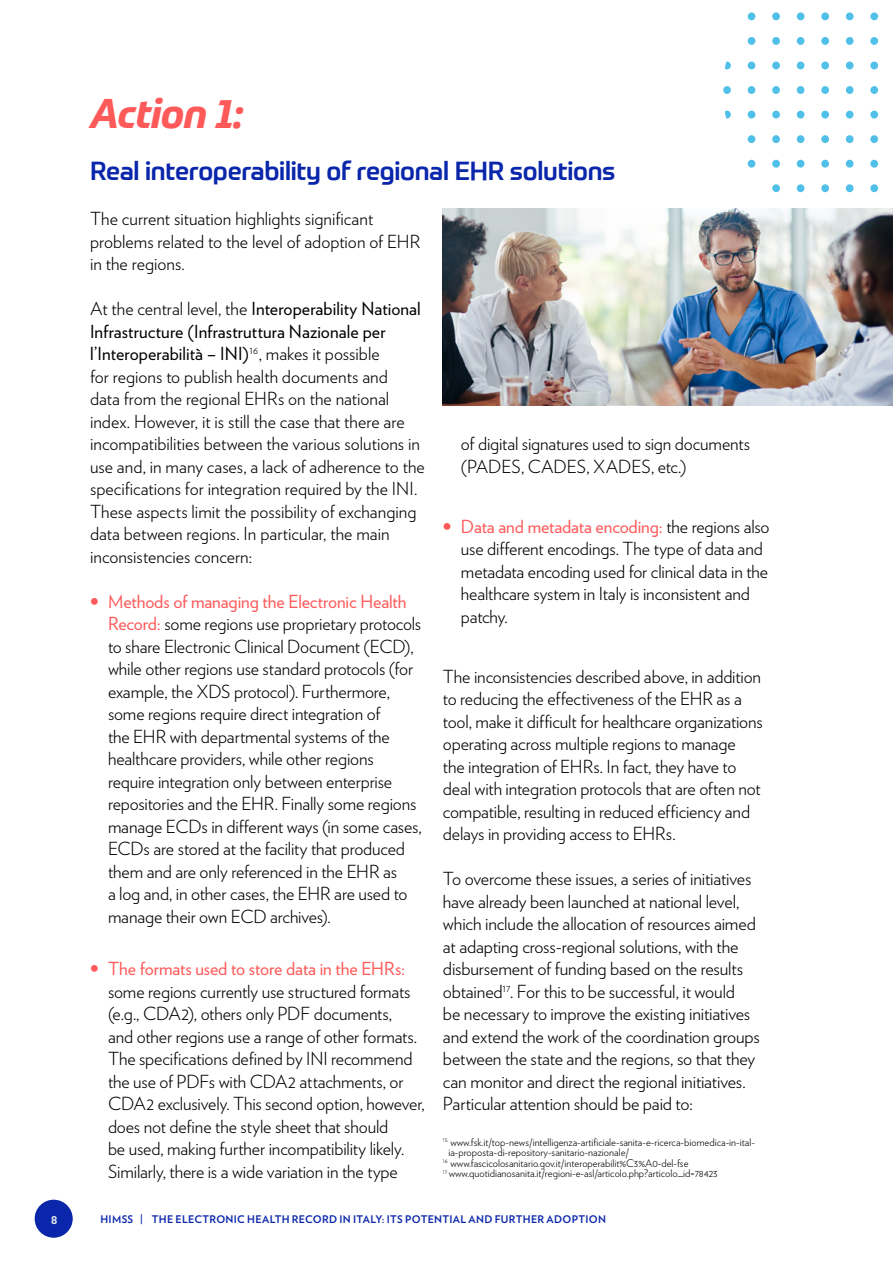
<style>
.page{position:relative;width:893px;height:1263px;background:#fff}
.page>*{position:absolute;margin:0;border:0;box-sizing:border-box;transform-origin:0 0}
.t1{font:italic 700 40.5px "Prometo";letter-spacing:-.015em;color:#ff5a5a}
.t2{font:500 25.5px "Prometo";letter-spacing:-.01em;color:#0a26aa}
.t3{font:300 18px/22.5px "Verlag";letter-spacing:-.01em;color:#000}
.t4{font:700 13.5px "Verlag";color:#eceeef}
.t5{font:300 10.5px "Verlag";color:#000}
.t6{font:700 10.5px "Verlag";letter-spacing:.03em;color:#0a26aa}
.s1{font-weight:400}
.s2{font-weight:900;color:#ff5a5a}
.s3{font-weight:400;color:#ff5a5a}
</style>
<div class="page">
<svg style="left:723px;top:62px;width:8px;height:7px"></svg>
<div style="left:748px;top:62px;width:7px;height:7px;background:#50c0e8;border-radius:50%"></div>
<div style="left:772px;top:62px;width:8px;height:7px;background:#50c0e8;border-radius:50%"></div>
<div style="left:797px;top:62px;width:7px;height:7px;background:#50c0e8;border-radius:50%"></div>
<div style="left:821px;top:62px;width:8px;height:7px;background:#50c0e8;border-radius:50%"></div>
<div style="left:846px;top:62px;width:7px;height:7px;background:#50c0e8;border-radius:50%"></div>
<div style="left:723px;top:86px;width:8px;height:8px;background:#50c0e8;border-radius:50%"></div>
<div style="left:748px;top:86px;width:7px;height:8px;background:#50c0e8;border-radius:50%"></div>
<div style="left:772px;top:86px;width:8px;height:8px;background:#50c0e8;border-radius:50%"></div>
<div style="left:797px;top:86px;width:7px;height:8px;background:#50c0e8;border-radius:50%"></div>
<div style="left:821px;top:86px;width:8px;height:8px;background:#50c0e8;border-radius:50%"></div>
<div style="left:846px;top:86px;width:7px;height:8px;background:#50c0e8;border-radius:50%"></div>
<svg style="left:723px;top:111px;width:8px;height:8px"></svg>
<div style="left:748px;top:111px;width:7px;height:8px;background:#50c0e8;border-radius:50%"></div>
<div style="left:772px;top:111px;width:8px;height:8px;background:#50c0e8;border-radius:50%"></div>
<div style="left:797px;top:111px;width:7px;height:8px;background:#50c0e8;border-radius:50%"></div>
<div style="left:821px;top:111px;width:8px;height:8px;background:#50c0e8;border-radius:50%"></div>
<div style="left:846px;top:111px;width:7px;height:8px;background:#50c0e8;border-radius:50%"></div>
<div style="left:748px;top:135px;width:7px;height:8px;background:#50c0e8;border-radius:50%"></div>
<div style="left:772px;top:135px;width:8px;height:8px;background:#50c0e8;border-radius:50%"></div>
<div style="left:797px;top:135px;width:7px;height:8px;background:#50c0e8;border-radius:50%"></div>
<div style="left:821px;top:135px;width:8px;height:8px;background:#50c0e8;border-radius:50%"></div>
<div style="left:846px;top:135px;width:7px;height:8px;background:#50c0e8;border-radius:50%"></div>
<div style="left:748px;top:12px;width:7px;height:8px;background:#50c0e8;border-radius:50%"></div>
<div style="left:772px;top:12px;width:8px;height:8px;background:#50c0e8;border-radius:50%"></div>
<div style="left:797px;top:12px;width:7px;height:8px;background:#50c0e8;border-radius:50%"></div>
<div style="left:821px;top:12px;width:8px;height:8px;background:#50c0e8;border-radius:50%"></div>
<div style="left:846px;top:12px;width:7px;height:8px;background:#50c0e8;border-radius:50%"></div>
<div style="left:748px;top:37px;width:7px;height:8px;background:#50c0e8;border-radius:50%"></div>
<div style="left:772px;top:37px;width:8px;height:8px;background:#50c0e8;border-radius:50%"></div>
<div style="left:797px;top:37px;width:7px;height:8px;background:#50c0e8;border-radius:50%"></div>
<div style="left:821px;top:37px;width:8px;height:8px;background:#50c0e8;border-radius:50%"></div>
<div style="left:846px;top:37px;width:7px;height:8px;background:#50c0e8;border-radius:50%"></div>
<div style="left:870px;top:62px;width:8px;height:7px;background:#50c0e8;border-radius:50%"></div>
<div style="left:870px;top:86px;width:8px;height:8px;background:#50c0e8;border-radius:50%"></div>
<div style="left:870px;top:111px;width:8px;height:8px;background:#50c0e8;border-radius:50%"></div>
<div style="left:870px;top:135px;width:8px;height:8px;background:#50c0e8;border-radius:50%"></div>
<div style="left:748px;top:160px;width:7px;height:8px;background:#50c0e8;border-radius:50%"></div>
<div style="left:772px;top:160px;width:8px;height:8px;background:#50c0e8;border-radius:50%"></div>
<div style="left:797px;top:160px;width:7px;height:8px;background:#50c0e8;border-radius:50%"></div>
<div style="left:821px;top:160px;width:8px;height:8px;background:#50c0e8;border-radius:50%"></div>
<div style="left:846px;top:160px;width:7px;height:8px;background:#50c0e8;border-radius:50%"></div>
<div style="left:772px;top:184px;width:8px;height:8px;background:#50c0e8;border-radius:50%"></div>
<div style="left:797px;top:184px;width:7px;height:8px;background:#50c0e8;border-radius:50%"></div>
<div style="left:821px;top:184px;width:8px;height:8px;background:#50c0e8;border-radius:50%"></div>
<div style="left:846px;top:184px;width:7px;height:8px;background:#50c0e8;border-radius:50%"></div>
<div style="left:870px;top:160px;width:8px;height:8px;background:#50c0e8;border-radius:50%"></div>
<div style="left:870px;top:184px;width:8px;height:8px;background:#50c0e8;border-radius:50%"></div>
<div style="left:870px;top:12px;width:8px;height:8px;background:#50c0e8;border-radius:50%"></div>
<div style="left:870px;top:37px;width:8px;height:8px;background:#50c0e8;border-radius:50%"></div>
<div style="left:34px;top:1199px;width:39px;height:39px;background:#0a26aa;border-radius:50%"></div>
<div style="left:33px;top:1198px;width:41px;height:41px;border:2px solid #fff;border-radius:50%"></div>
<img style="left:443px;top:208px;width:450px;height:197px">
<h1 class="t1" style="left:90px;top:88px;width:154px">Action 1:</h1>
<h2 class="t2" style="left:90px;top:155px;width:527px">Real interoperability of regional EHR solutions</h2>
<p class="t3" style="left:90px;top:206px;width:332px">The current situation highlights significant problems related to the level of adoption of EHR in the regions.</p>
<p class="t3" style="left:90px;top:296px;width:336px">At the central level, the <span class="s1">Interoperability National Infrastructure (Infrastruttura Nazionale per l’Interoperabilità – INI)</span><sup>16</sup>, makes it possible<br>for regions to publish health documents and<br>data from the regional EHRs on the national index. However, it is still the case that there are incompatibilities between the various solutions in use and, in many cases, a lack of adherence to the specifications for integration required by the INI.<br>These aspects limit the possibility of exchanging data between regions. In particular, the main inconsistencies concern:</p>
<p class="t3" style="left:108px;top:589px;width:315px;text-indent:-18px"><span class="s2">•</span> <span class="s3">Methods of managing the Electronic Health Record:</span> some regions use proprietary protocols to share Electronic Clinical Document (ECD), while other regions use standard protocols (for example, the XDS protocol). Furthermore, some regions require direct integration of<br>the EHR with departmental systems of the healthcare providers, while other regions require integration only between enterprise repositories and the EHR. Finally some regions manage ECDs in different ways (in some cases, ECDs are stored at the facility that produced them and are only referenced in the EHR as<br>a log and, in other cases, the EHR are used to manage their own ECD archives).</p>
<p class="t3" style="left:108px;top:956px;width:318px;text-indent:-18px"><span class="s2">•</span> <span class="s3">The formats used to store data in the EHRs: </span>some regions currently use structured formats (e.g., CDA2), others only PDF documents,<br>and other regions use a range of other formats.<br>The specifications defined by INI recommend the use of PDFs with CDA2 attachments, or CDA2 exclusively. This second option, however, does not define the style sheet that should<br>be used, making further incompatibility likely.<br>Similarly, there is a wide variation in the type</p>
<p class="t3" style="left:461px;top:431px;width:291px">of digital signatures used to sign documents (PADES, CADES, XADES, etc.)</p>
<p class="t3" style="left:461px;top:514px;width:310px;text-indent:-18px"><span class="s2">•</span> <span class="s3">Data and metadata encoding:</span> the regions also use different encodings. The type of data and metadata encoding used for clinical data in the healthcare system in Italy is inconsistent and patchy.</p>
<p class="t3" style="left:443px;top:664px;width:321px">The inconsistencies described above, in addition to reducing the effectiveness of the EHR as a tool, make it difficult for healthcare organizations operating across multiple regions to manage<br>the integration of EHRs. In fact, they have to deal with integration protocols that are often not compatible, resulting in reduced efficiency and delays in providing access to EHRs.</p>
<p class="t3" style="left:443px;top:866px;width:318px">To overcome these issues, a series of initiatives have already been launched at national level, which include the allocation of resources aimed at adapting cross-regional solutions, with the disbursement of funding based on the results obtained<sup>17</sup>. For this to be successful, it would<br>be necessary to improve the existing initiatives and extend the work of the coordination groups between the state and the regions, so that they can monitor and direct the regional initiatives.<br>Particular attention should be paid to:</p>
<p class="t5" style="left:443px;top:1134px;width:313px"><sup>15</sup> www.fsk.it/top-news/intelligenza-artificiale-sanita-e-ricerca-biomedica-in-ital-</p>
<p class="t5" style="left:448px;top:1145px;width:182px">ia-proposta-di-repository-sanitario-nazionale/</p>
<p class="t5" style="left:443px;top:1155px;width:247px"><sup>16</sup> www.fascicolosanitario.gov.it/interoperabilit%C3%A0-del-fse</p>
<p class="t5" style="left:443px;top:1166px;width:276px"><sup>17</sup> www.quotidianosanita.it/regioni-e-asl/articolo.php?articolo_id=78423</p>
<p class="t4" style="left:51px;top:1208px;width:8px">8</p>
<p class="t6" style="left:100px;top:1210px;width:507px">HIMSS | THE ELECTRONIC HEALTH RECORD IN ITALY: ITS POTENTIAL AND FURTHER ADOPTION</p>
</div>
